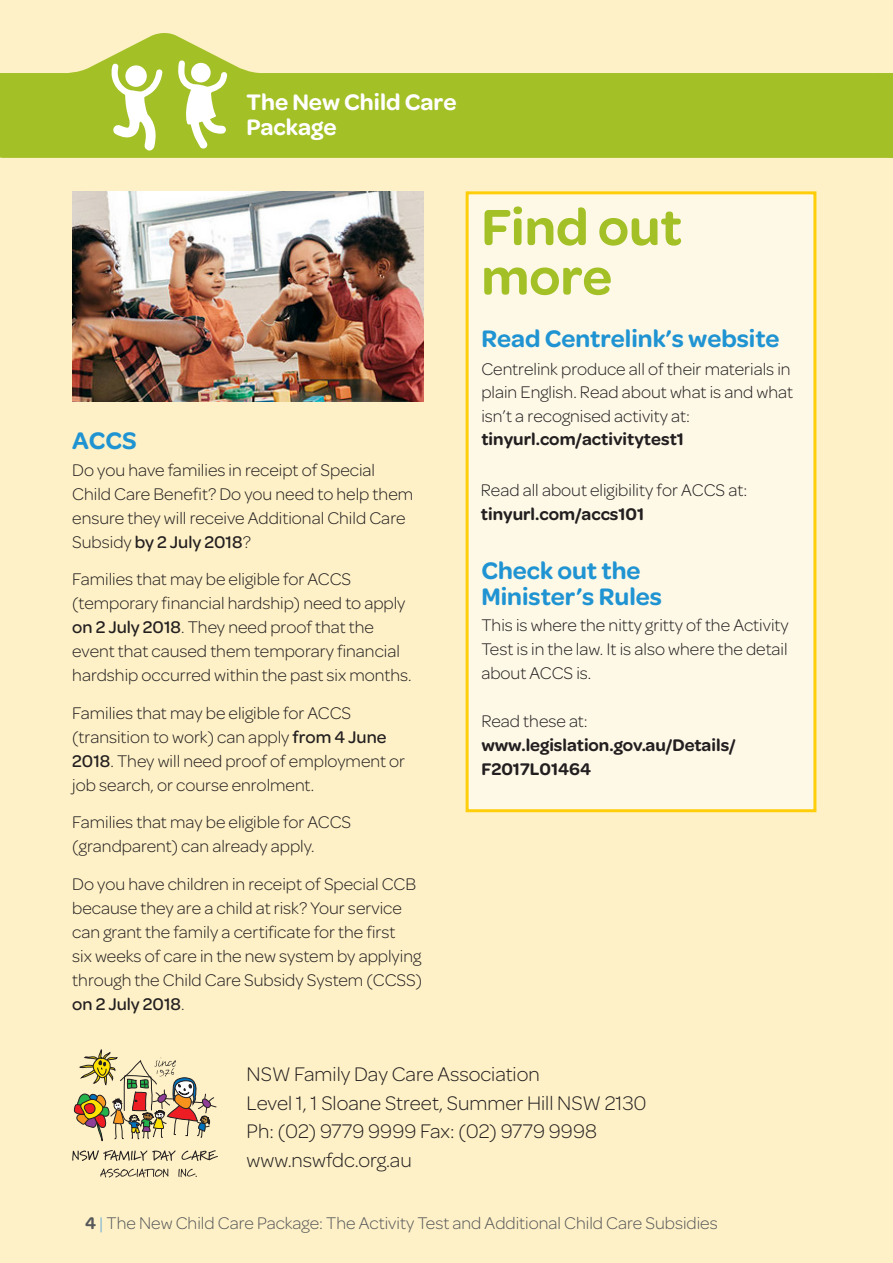
<style>
.page{position:relative;width:893px;height:1263px;background:#fef1c7}
.page>*{position:absolute;margin:0;border:0;box-sizing:border-box;transform-origin:0 0}
._01_header{font:600 54px/49.5px "Omnes";color:#a3c027}
._02_subheader{font:600 25.5px/26.7px "Omnes";color:#2094d2}
.contents-text{font:600 25.5px "Omnes";color:#2094d2}
.t1{font:600 24px/25.2px "Omnes";color:#fff}
.contents-text-2{font:300 21px "Omnes";color:#231f20}
.contents-text-3{font:300 18px/24px "Omnes";color:#231f20}
.t2{font:300 18px "Omnes";color:#57585a}
.contents-text-4{font:600 18px/24px "Omnes";color:#231f20}
.s1{font-weight:500}
.s2{font-weight:600}
.s3{font-weight:300}
.s4{color:#5ba4da}
</style>
<div class="page">
<svg style="left:0;top:33px;width:874px;height:125px;fill:#a3c027"></svg>
<div style="left:874px;top:73px;width:19px;height:85px;background:#a3c027"></div>
<svg style="left:112px;top:63px;width:51px;height:87px;background:#c5d779"></svg>
<svg style="left:178px;top:60px;width:49px;height:89px;background:#c7d97d"></svg>
<div style="left:125px;top:65px;width:22px;height:22px;background:#fff;border-radius:50%"></div>
<div style="left:191px;top:63px;width:20px;height:19px;background:#fff;border-radius:50%"></div>
<svg style="left:100px;top:1168px;width:68px;height:9px"></svg>
<svg style="left:178px;top:1169px;width:19px;height:8px"></svg>
<svg style="left:72px;top:1049px;width:146px;height:112px"></svg>
<div style="left:467px;top:193px;width:348px;height:618px;background:#fef9e7"></div>
<div style="left:466px;top:191px;width:350px;height:621px;border:3px solid #fdce09"></div>
<img style="left:72px;top:191px;width:351px;height:211px">
<h3 class="t1" style="left:247px;top:88px;width:211px">The New Child Care<br>Package</h3>
<p class="_02_subheader" style="left:72px;top:426px;width:66px">ACCS</p>
<p class="contents-text-3" style="left:72px;top:457px;width:342px">Do you have families in receipt of Special Child Care Benefit? Do you need to help them ensure they will receive Additional Child Care Subsidy <span class="s1">by 2 July 2018</span>?</p>
<p class="contents-text-3" style="left:72px;top:567px;width:341px">Families that may be eligible for ACCS (temporary financial hardship) need to apply <span class="s1">on 2 July 2018</span>. They need proof that the event that caused them temporary financial hardship occurred within the past six months.</p>
<p class="contents-text-3" style="left:72px;top:700px;width:334px">Families that may be eligible for ACCS (transition to work) can apply <span class="s1">from 4 June 2018</span>. They will need proof of employment or job search, or course enrolment.</p>
<p class="contents-text-3" style="left:72px;top:810px;width:280px">Families that may be eligible for ACCS (grandparent) can already apply.</p>
<p class="contents-text-3" style="left:72px;top:871px;width:351px">Do you have children in receipt of Special CCB because they are a child at risk? Your service can grant the family a certificate for the first<br>six weeks of care in the new system by applying through the Child Care Subsidy System (CCSS) <span class="s1">on 2 July 2018</span>.</p>
<p class="_01_header" style="left:481px;top:199px;width:202px">Find out more</p>
<p class="contents-text" style="left:481px;top:320px;width:300px">Read Centrelink’s website</p>
<p class="contents-text-3" style="left:481px;top:357px;width:313px;line-height:23.2px">Centrelink produce all of their materials in plain English. Read about what is and what isn’t a recognised activity at: <span class="s2">tinyurl.com/activitytest1</span></p>
<p class="contents-text-3" style="left:481px;top:477px;width:268px">Read all about eligibility for ACCS at: <span class="s2">tinyurl.com/accs101</span></p>
<p class="_02_subheader" style="left:481px;top:555px;width:182px">Check out the<br>Minister’s Rules</p>
<p class="contents-text-3" style="left:481px;top:613px;width:309px;text-align:justify">This is where the nitty gritty of the Activity Test is in the law. It is also where the detail about ACCS is.</p>
<p class="contents-text-4" style="left:481px;top:708px;width:256px"><span class="s3">Read these at: </span>www.legislation.gov.au/Details/<br>F2017L01464</p>
<p class="contents-text-2" style="left:247px;top:1060px;width:295px">NSW Family Day Care Association</p>
<p class="contents-text-2" style="left:247px;top:1089px;width:402px">Level 1, 1 Sloane Street, Summer Hill NSW 2130</p>
<p class="contents-text-2" style="left:247px;top:1117px;width:352px">Ph: (02) 9779 9999 Fax: (02) 9779 9998</p>
<p class="contents-text-2" style="left:247px;top:1146px;width:167px">www.nswfdc.org.au</p>
<p class="t2" style="left:85px;top:1211px;width:634px"><span class="s2">4</span> <span class="s4">|</span> The New Child Care Package: The Activity Test and Additional Child Care Subsidies</p>
</div>
